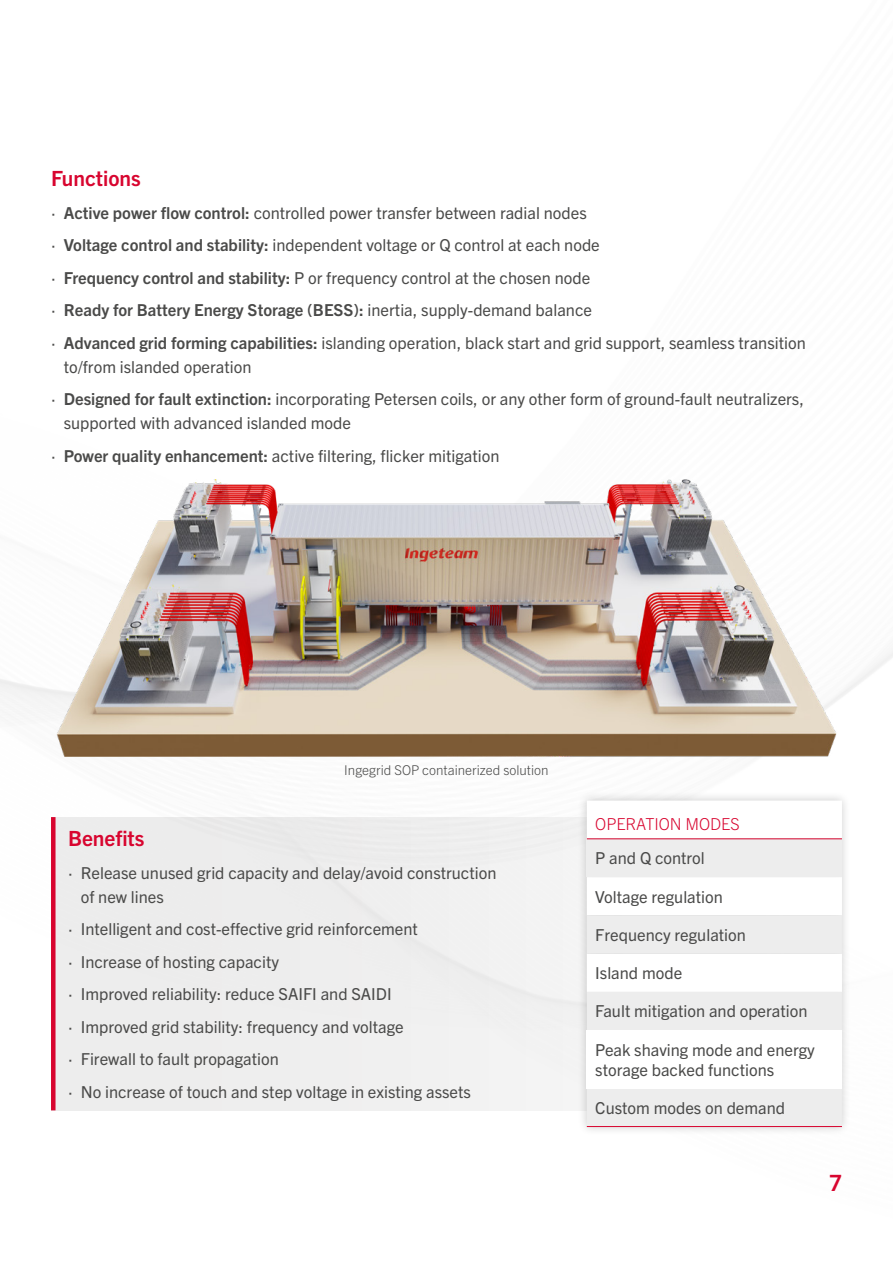
<style>
.page{position:relative;width:893px;height:1263px;background:#fff}
.page>*{position:absolute;margin:0;border:0;box-sizing:border-box;transform-origin:0 0}
.t1{font:700 22.5px "Trade Gothic Next LT Pro";color:#d8052f}
.t2{font:700 21px "Trade Gothic Next LT Pro";color:#d8052f}
.t3{font:16.5px/32.5px "Trade Gothic Next LT Pro";color:#4a4a49}
.t4{font:300 16.5px "Trade Gothic Next LT Pro";color:#d8052f}
.t5{font:300 13.5px "Trade Gothic Next LT Pro";color:#4a4a49}
.s1{font-weight:700}
</style>
<div class="page">
<div style="left:51px;top:817px;width:791px;height:293px;background:#eee"></div>
<div style="left:577px;top:791px;width:274px;height:345px;background:#000;opacity:.2"></div>
<div style="left:587px;top:800px;width:255px;height:115px;background:#fff"></div>
<div style="left:587px;top:839px;width:255px;height:38px;background:#ededed"></div>
<svg style="left:587px;top:915px;width:255px;height:211px"></svg>
<div style="left:587px;top:1030px;width:255px;height:58px;background:#fff"></div>
<hr style="left:587px;top:838px;width:255px;height:1px;background:#d8052f">
<hr style="left:587px;top:1126px;width:255px;height:1px;background:#d8052f">
<img style="left:51px;top:479px;width:791px;height:277px">
<div style="left:51px;top:817px;width:5px;height:293px;background:#d8052f"></div>
<p class="t2" style="left:51px;top:164px;width:91px">Functions</p>
<p class="t3" style="left:51px;top:195px;width:756px">∙ <span class="s1">Active power flow control:</span> controlled power transfer between radial nodes<br>∙ <span class="s1">Voltage control and stability:</span> independent voltage or Q control at each node<br>∙ <span class="s1">Frequency control and stability:</span> P or frequency control at the chosen node<br>∙ <span class="s1">Ready for Battery Energy Storage (BESS):</span> inertia, supply-demand balance<br>∙ <span class="s1">Advanced grid forming capabilities:</span> islanding operation, black start and grid support, seamless transition</p>
<p class="t3" style="left:51px;top:349px;width:754px;text-indent:13px">to/from islanded operation<br>∙ <span class="s1">Designed for fault extinction:</span> incorporating Petersen coils, or any other form of ground-fault neutralizers,</p>
<p class="t3" style="left:51px;top:406px;width:450px;text-indent:13px">supported with advanced islanded mode<br>∙ <span class="s1">Power quality enhancement:</span> active filtering, flicker mitigation</p>
<p class="t5" style="left:344px;top:761px;width:206px">Ingegrid SOP containerized solution</p>
<p class="t2" style="left:68px;top:824px;width:78px">Benefits</p>
<p class="t3" style="left:81px;top:859px;width:417px;line-height:24px;text-indent:-13px">∙ Release unused grid capacity and delay/avoid construction of new lines</p>
<p class="t3" style="left:68px;top:912px;width:404px">∙ Intelligent and cost-effective grid reinforcement<br>∙ Increase of hosting capacity<br>∙ Improved reliability: reduce SAIFI and SAIDI<br>∙ Improved grid stability: frequency and voltage<br>∙ Firewall to fault propagation<br>∙ No increase of touch and step voltage in existing assets</p>
<p class="t4" style="left:595px;top:813px;width:146px">OPERATION MODES</p>
<p class="t3" style="left:595px;top:841px;width:111px">P and Q control</p>
<p class="t3" style="left:595px;top:879px;width:129px">Voltage regulation</p>
<p class="t3" style="left:595px;top:917px;width:152px">Frequency regulation</p>
<p class="t3" style="left:595px;top:956px;width:88px">Island mode</p>
<p class="t3" style="left:595px;top:994px;width:214px">Fault mitigation and operation</p>
<p class="t3" style="left:595px;top:1039px;width:221px;line-height:19.8px">Peak shaving mode and energy storage backed functions</p>
<p class="t3" style="left:595px;top:1090px;width:191px">Custom modes on demand</p>
<h1 class="t1" style="left:829px;top:1167px;width:14px">7</h1>
</div>
